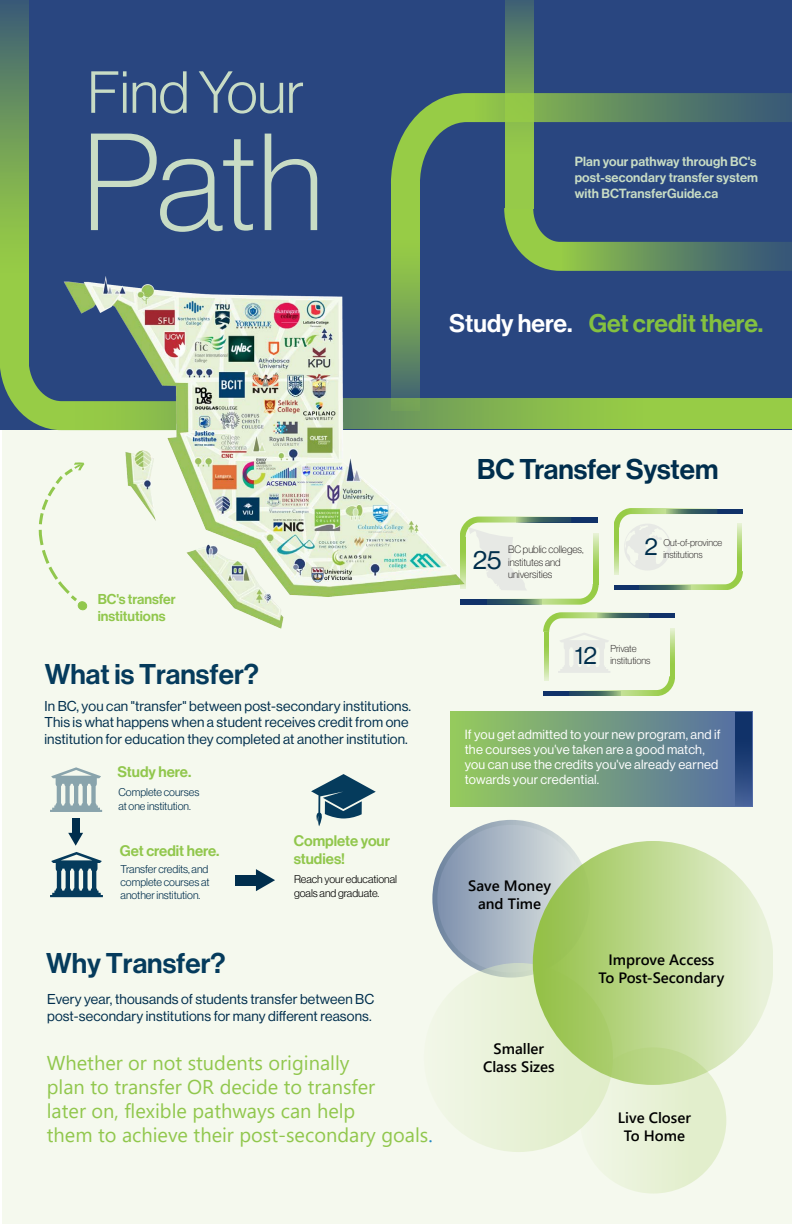
<style>
.page{position:relative;width:792px;height:1224px;background:#fff}
.page>*{position:absolute;margin:0;border:0;box-sizing:border-box;transform-origin:0 0}
.t1{font:100 135px "Neue Haas Display";color:#c8dcc5}
.t2{font:300 58px "Neue Haas Display";color:#c8dcc5}
.t3{font:28px "Neue Haas Display Mediu";color:#053b5c}
.t4{font:28px "Neue Haas Display Mediu";letter-spacing:-.005em;color:#002e4d}
.t5{font:26px "Neue Haas Display";color:#002e4c}
.t6{font:25px "Neue Haas Display Mediu";color:#84c140}
.t7{font:24.6px "Neue Haas Display";color:#002e4c}
.t8{font:24.1px "Neue Haas Display";color:#002e4c}
.t9{font:20px/24px "Segoe UI";color:#91c74d}
.t10{font:600 15px/18px "Segoe UI";color:#000;text-align:center}
.t11{font:15px/18px "Neue Haas Display Mediu";color:#91c74d}
.t12{font:14px/16.8px "Neue Haas Display";letter-spacing:.01em;color:#002e4d}
.t13{font:14px/16.8px "Neue Haas Display Mediu";color:#91c74d}
.t14{font:13px/15px "Neue Haas Display";letter-spacing:.015em;color:#fff}
.t15{font:13px/15.6px "Neue Haas Display Mediu";letter-spacing:.01em;color:#c8dcc4}
.t16{font:300 11px/13.2px "Neue Haas Display";color:#002e4d}
.t17{font:300 11px/13.2px "Neue Haas Display";color:#000}
.t18{font:100 10.4px/12.5px "Neue Haas Display";color:#231f20}
.t19{font:100 9.8px/11.8px "Neue Haas Display";color:#231f20}
.t20{font:100 9.7px/11.6px "Neue Haas Display";color:#231f20}
.s1{color:#fff}
.s2{color:#2389c4}
</style>
<div class="page">
<div style="left:2px;top:0;width:790px;height:1224px;background:#f5f9ee"></div>
<div style="left:451px;top:712px;width:301px;height:95px;background:linear-gradient(to right,#96cb5d,#506aa5)"></div>
<div style="left:736px;top:712px;width:16px;height:93px;background:linear-gradient(to bottom,#04275e,#3f5b93)"></div>
<svg style="left:435px;top:822px;width:153px;height:153px;background:#a2b0c0"></svg>
<div style="left:0;top:0;width:792px;height:430px;background:#294680"></div>
<svg style="left:491px;top:398px;width:301px;height:31px;background:#91c548"></svg>
<svg style="left:0;top:365px;width:43px;height:62px"></svg>
<svg style="left:0;top:0;width:29px;height:365px;background:#78a655"></svg>
<svg style="left:504px;top:208px;width:288px;height:63px"></svg>
<svg style="left:505px;top:0;width:29px;height:209px;background:#669160"></svg>
<svg style="left:391px;top:91px;width:401px;height:100px"></svg>
<div style="left:391px;top:181px;width:29px;height:230px;background:#97cc46"></div>
<img style="left:43px;top:268px;width:448px;height:361px">
<svg style="left:38px;top:462px;width:50px;height:148px"></svg>
<div style="left:72px;top:819px;width:7px;height:18px;background:#002e4d"></div>
<svg style="left:68px;top:833px;width:15px;height:13px"></svg>
<svg style="left:50px;top:767px;width:52px;height:45px"></svg>
<svg style="left:50px;top:852px;width:53px;height:45px"></svg>
<div style="left:580px;top:1047px;width:146px;height:147px;background:linear-gradient(to right,#f1f7e7,#dfedc7);border-radius:50%"></div>
<div style="left:424px;top:963px;width:189px;height:189px;background:linear-gradient(to right,#f0f6e7,#deecc6);border-radius:50%"></div>
<svg style="left:533px;top:842px;width:240px;height:243px;background:#c7dda0"></svg>
<div style="left:235px;top:875px;width:27px;height:11px;background:#002e4d"></div>
<svg style="left:256px;top:869px;width:19px;height:22px"></svg>
<svg style="left:311px;top:774px;width:65px;height:52px"></svg>
<svg style="left:460px;top:517px;width:138px;height:87px"></svg>
<svg style="left:614px;top:508px;width:128px;height:82px"></svg>
<svg style="left:544px;top:613px;width:131px;height:83px"></svg>
<h2 class="t2" style="left:88px;top:60px;width:218px">Find Your</h2>
<h1 class="t1" style="left:83px;top:107px;width:242px">Path</h1>
<p class="t15" style="left:575px;top:154px;width:185px">Plan your pathway through BC's post-secondary transfer system with BCTransferGuide.ca</p>
<h3 class="t6" style="left:449px;top:309px;width:316px"><span class="s1">Study here.</span> Get credit there.</h3>
<p class="t13" style="left:98px;top:591px;width:80px">BC's transfer institutions</p>
<h3 class="t3" style="left:45px;top:658px;width:216px">What is Transfer?</h3>
<p class="t12" style="left:44px;top:697px;width:368px">In BC, you can "transfer" between post-secondary institutions.<br>This is what happens when a student receives credit from one institution for education they completed at another institution.</p>
<p class="t11" style="left:117px;top:763px;width:75px">Study here.</p>
<p class="t16" style="left:119px;top:786px;width:82px">Complete courses at one institution.</p>
<p class="t11" style="left:120px;top:842px;width:101px">Get credit here.</p>
<p class="t16" style="left:121px;top:862px;width:90px;text-align:justify">Transfer credits, and complete courses at another institution.</p>
<p class="t11" style="left:294px;top:832px;width:98px">Complete your studies!</p>
<p class="t17" style="left:294px;top:873px;width:105px">Reach your educational goals and graduate.</p>
<h3 class="t3" style="left:46px;top:947px;width:181px">Why Transfer?</h3>
<p class="t12" style="left:47px;top:991px;width:329px">Every year, thousands of students transfer between BC post-secondary institutions for many different reasons.</p>
<h3 class="t9" style="left:47px;top:1049px;width:387px">Whether or not students originally<br>plan to transfer OR decide to transfer<br>later on, flexible pathways can help<br>them to achieve their post-secondary goals<span class="s2">.</span></h3>
<h3 class="t4" style="left:477px;top:453px;width:243px">BC Transfer System</h3>
<h3 class="t5" style="left:473px;top:545px;width:30px">25</h3>
<p class="t18" style="left:508px;top:544px;width:77px">BC public colleges, institutes and universities</p>
<h3 class="t8" style="left:645px;top:533px;width:15px">2</h3>
<p class="t20" style="left:663px;top:537px;width:61px">Out-of-province institutions</p>
<h3 class="t7" style="left:575px;top:642px;width:24px">12</h3>
<p class="t19" style="left:610px;top:643px;width:42px">Private institutions</p>
<p class="t14" style="left:465px;top:727px;width:257px">If you get admitted to your new program, and if the courses you've taken are a good match, you can use the credits you've already earned towards your credential.</p>
<p class="t10" style="left:468px;top:875px;width:84px">Save Money and Time</p>
<p class="t10" style="left:483px;top:1039px;width:73px">Smaller<br>Class Sizes</p>
<p class="t10" style="left:599px;top:950px;width:127px">Improve Access<br>To Post-Secondary</p>
<p class="t10" style="left:618px;top:1107px;width:74px">Live Closer<br>To Home</p>
</div>
